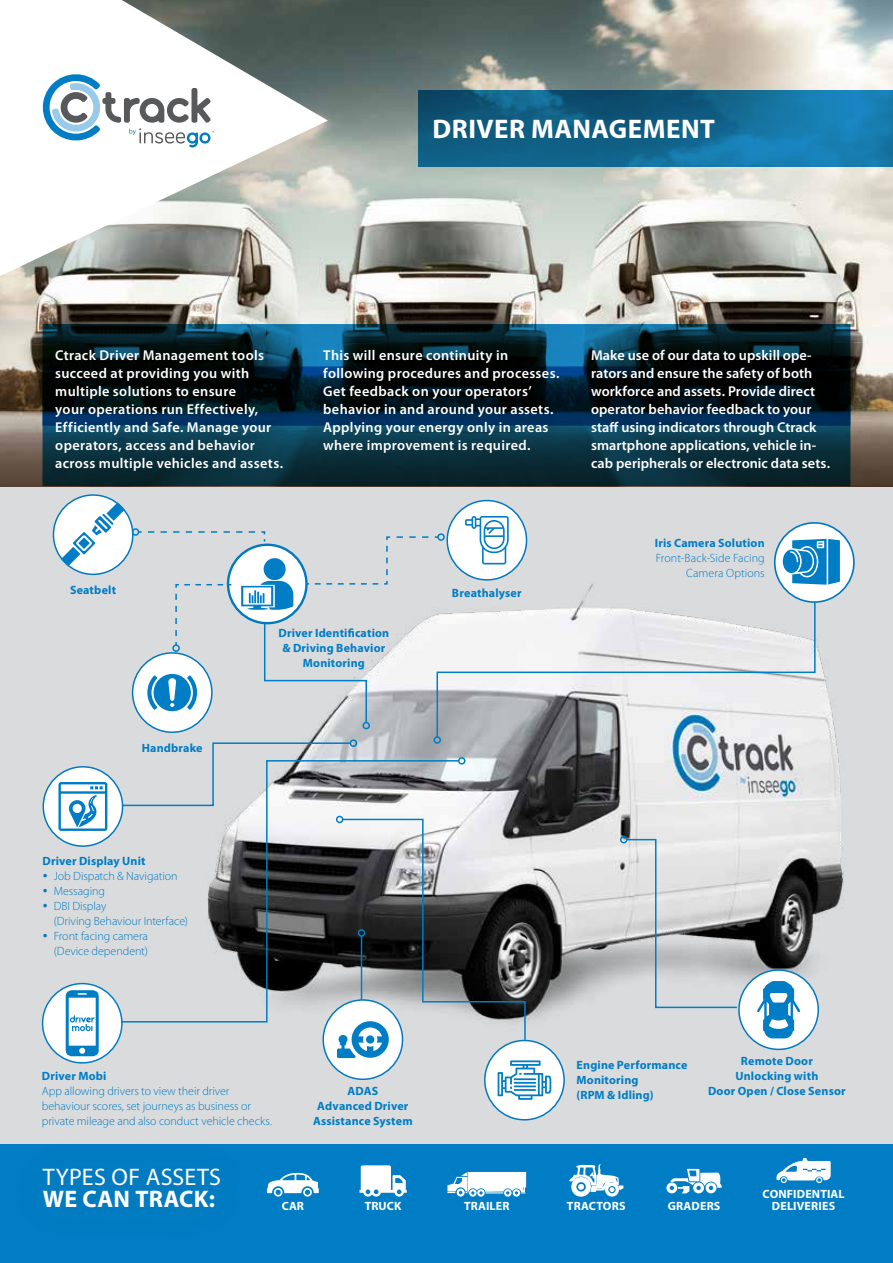
<style>
.page{position:relative;width:893px;height:1263px;background:#fff}
.page>*{position:absolute;margin:0;border:0;box-sizing:border-box;transform-origin:0 0}
.t1{font:700 27px "Myriad Pro";letter-spacing:.02em;color:#fff}
.t2{font:24px "Myriad Pro";letter-spacing:.015em;color:#fff}
.t3{font:700 24px "Myriad Pro";letter-spacing:.01em;color:#fff}
.t4{font:600 14.25px/18px "Myriad Pro";letter-spacing:.02em;color:#fff}
.t5{font:300 12px/15px "Myriad Pro";letter-spacing:-.005em;color:#007dc5;text-align:right}
.t6{font:700 12px/15px "Myriad Pro";letter-spacing:.015em;color:#007dc5;text-align:center}
.t7{font:700 12px "Myriad Pro";letter-spacing:.015em;color:#fff}
</style>
<div class="page">
<div style="left:0;top:463px;width:893px;height:774px;background:#dadbdc"></div>
<img style="left:129px;top:529px;width:726px;height:538px">
<div style="left:0;top:1144px;width:893px;height:119px;background:#007dc5"></div>
<img style="left:0;top:0;width:893px;height:486px">
<svg style="left:43px;top:426px;width:807px;height:60px;background:#0b3442"></svg>
<svg style="left:0;top:0;width:328px;height:276px"></svg>
<svg style="left:40px;top:71px;width:174px;height:76px"></svg>
<svg style="left:418px;top:90px;width:475px;height:76px;background:#126892"></svg>
<div style="left:9px;top:1132px;width:245px;height:112px;background:#58595b;opacity:.25"></div>
<svg style="left:776px;top:1158px;width:55px;height:25px"></svg>
<svg style="left:267px;top:1172px;width:52px;height:24px"></svg>
<svg style="left:359px;top:1165px;width:48px;height:31px"></svg>
<svg style="left:447px;top:1172px;width:79px;height:25px"></svg>
<svg style="left:43px;top:324px;width:807px;height:102px;background:#041e2d"></svg>
<div style="left:775px;top:523px;width:79px;height:79px;background:#fff;border-radius:50%"></div>
<div style="left:774px;top:522px;width:81px;height:81px;border:2px solid #0079c1;border-radius:50%"></div>
<svg style="left:783px;top:539px;width:57px;height:46px"></svg>
<div style="left:447px;top:500px;width:79px;height:80px;background:#fff;border-radius:50%"></div>
<div style="left:446px;top:500px;width:81px;height:81px;border:2px solid #0079c1;border-radius:50%"></div>
<svg style="left:465px;top:516px;width:44px;height:48px"></svg>
<svg style="left:53px;top:495px;width:80px;height:79px"></svg>
<div style="left:53px;top:494px;width:81px;height:81px;border:2px solid #0079c1;border-radius:50%"></div>
<svg style="left:263px;top:622px;width:105px;height:102px"></svg>
<div style="left:362px;top:722px;width:8px;height:7px;border:2px solid #007dc5;border-radius:50%"></div>
<svg style="left:436px;top:601px;width:380px;height:137px"></svg>
<div style="left:433px;top:736px;width:8px;height:8px;border:2px solid #007dc5;border-radius:50%"></div>
<svg style="left:625px;top:838px;width:113px;height:171px"></svg>
<div style="left:620px;top:836px;width:7px;height:7px;border:2px solid #007dc5;border-radius:50%"></div>
<svg style="left:129px;top:742px;width:223px;height:17px"></svg>
<div style="left:350px;top:739px;width:7px;height:8px;border:2px solid #007dc5;border-radius:50%"></div>
<div style="left:485px;top:1040px;width:79px;height:80px;background:#fff;border-radius:50%"></div>
<div style="left:739px;top:970px;width:79px;height:79px;background:#fff;border-radius:50%"></div>
<div style="left:738px;top:969px;width:81px;height:81px;border:2px solid #0079c1;border-radius:50%"></div>
<svg style="left:757px;top:981px;width:43px;height:57px"></svg>
<div style="left:228px;top:545px;width:78px;height:78px;background:#fff;border-radius:50%"></div>
<div style="left:227px;top:544px;width:81px;height:80px;border:2px solid #0079c1;border-radius:50%"></div>
<svg style="left:241px;top:558px;width:52px;height:52px"></svg>
<div style="left:43px;top:767px;width:80px;height:79px;background:#fff;border-radius:50%"></div>
<div style="left:43px;top:766px;width:80px;height:81px;border:2px solid #0079c1;border-radius:50%"></div>
<svg style="left:58px;top:782px;width:49px;height:49px"></svg>
<svg style="left:137px;top:530px;width:129px;height:13px"></svg>
<div style="left:132px;top:528px;width:7px;height:8px;border:2px solid #007dc4;border-radius:50%"></div>
<svg style="left:175px;top:583px;width:58px;height:64px"></svg>
<div style="left:172px;top:644px;width:8px;height:8px;border:2px solid #007dc4;border-radius:50%"></div>
<svg style="left:305px;top:536px;width:135px;height:49px"></svg>
<div style="left:437px;top:533px;width:8px;height:8px;border:2px solid #007dc4;border-radius:50%"></div>
<svg style="left:61px;top:503px;width:63px;height:63px;background:#cee5f3"></svg>
<div style="left:133px;top:653px;width:79px;height:79px;background:#fff;border-radius:50%"></div>
<div style="left:132px;top:652px;width:81px;height:81px;border:2px solid #0079c1;border-radius:50%"></div>
<svg style="left:147px;top:674px;width:50px;height:37px"></svg>
<div style="left:323px;top:1000px;width:80px;height:79px;background:#fff;border-radius:50%"></div>
<svg style="left:337px;top:818px;width:214px;height:282px"></svg>
<div style="left:43px;top:983px;width:79px;height:80px;background:#fff;border-radius:50%"></div>
<div style="left:42px;top:983px;width:81px;height:81px;border:2px solid #007dc5;border-radius:50%"></div>
<svg style="left:66px;top:990px;width:33px;height:66px"></svg>
<svg style="left:120px;top:759px;width:340px;height:264px"></svg>
<div style="left:458px;top:757px;width:7px;height:7px;border:2px solid #007dc5;border-radius:50%"></div>
<svg style="left:569px;top:1164px;width:55px;height:33px"></svg>
<svg style="left:666px;top:1169px;width:56px;height:24px"></svg>
<h1 class="t1" style="left:433px;top:111px;width:284px">DRIVER MANAGEMENT</h1>
<p class="t4" style="left:55px;top:346px;width:229px">Ctrack Driver Management tools succeed at providing you with multiple solutions to ensure<br>your operations run Effectively,<br>Efficiently and Safe. Manage your operators, access and behavior across multiple vehicles and assets.</p>
<p class="t4" style="left:323px;top:346px;width:238px">This will ensure continuity in following procedures and processes.<br>Get feedback on your operators’ behavior in and around your assets.<br>Applying your energy only in areas where improvement is required.</p>
<p class="t4" style="left:591px;top:346px;width:240px">Make use of our data to upskill ope&shy;rators and ensure the safety of both workforce and assets. Provide direct operator behavior feedback to your staff using indicators through Ctrack smartphone applications, vehicle in&shy;cab peripherals or electronic data sets.</p>
<p class="t6" style="left:70px;top:582px;width:48px">Seatbelt</p>
<p class="t6" style="left:452px;top:585px;width:71px">Breathalyser</p>
<p class="t6" style="left:142px;top:740px;width:62px">Handbrake</p>
<p class="t6" style="left:42px;top:853px;width:105px">Driver Display Unit</p>
<p class="t5" style="left:42px;top:868px;width:137px">• Job Dispatch &amp; Navigation</p>
<p class="t5" style="left:42px;top:883px;width:64px">• Messaging</p>
<p class="t5" style="left:54px;top:898px;width:136px;text-align:left;text-indent:-11px">• DBI Display<br>(Driving Behaviour Interface)</p>
<p class="t5" style="left:42px;top:928px;width:107px">• Front facing camera (Device dependent)</p>
<p class="t6" style="left:278px;top:625px;width:112px">Driver Identification &amp; Driving Behavior<br>Monitoring</p>
<p class="t6" style="left:42px;top:1068px;width:66px">Driver Mobi</p>
<p class="t5" style="left:42px;top:1083px;width:232px;text-align:left">App allowing drivers to view their driver behaviour scores, set journeys as business or private mileage and also conduct vehicle checks.</p>
<p class="t6" style="left:313px;top:1083px;width:101px">ADAS<br>Advanced Driver<br>Assistance System</p>
<p class="t6" style="left:655px;top:535px;width:111px">Iris Camera Solution</p>
<p class="t5" style="left:656px;top:550px;width:111px">Front-Back-Side Facing<br>Camera Options</p>
<p class="t6" style="left:577px;top:1057px;width:112px;text-align:left">Engine Performance<br>Monitoring<br>(RPM &amp; Idling)</p>
<p class="t6" style="left:708px;top:1053px;width:139px">Remote Door<br>Unlocking with<br>Door Open / Close Sensor</p>
<h2 class="t2" style="left:43px;top:1162px;width:180px">TYPES OF ASSETS</h2>
<h2 class="t3" style="left:43px;top:1184px;width:174px">WE CAN TRACK:</h2>
<p class="t7" style="left:763px;top:1186px;width:83px">CONFIDENTIAL</p>
<p class="t7" style="left:282px;top:1198px;width:24px">CAR</p>
<p class="t7" style="left:365px;top:1198px;width:38px">TRUCK</p>
<p class="t7" style="left:464px;top:1198px;width:47px">TRAILER</p>
<p class="t7" style="left:772px;top:1198px;width:65px">DELIVERIES</p>
<p class="t7" style="left:567px;top:1198px;width:60px">TRACTORS</p>
<p class="t7" style="left:668px;top:1198px;width:54px">GRADERS</p>
</div>
